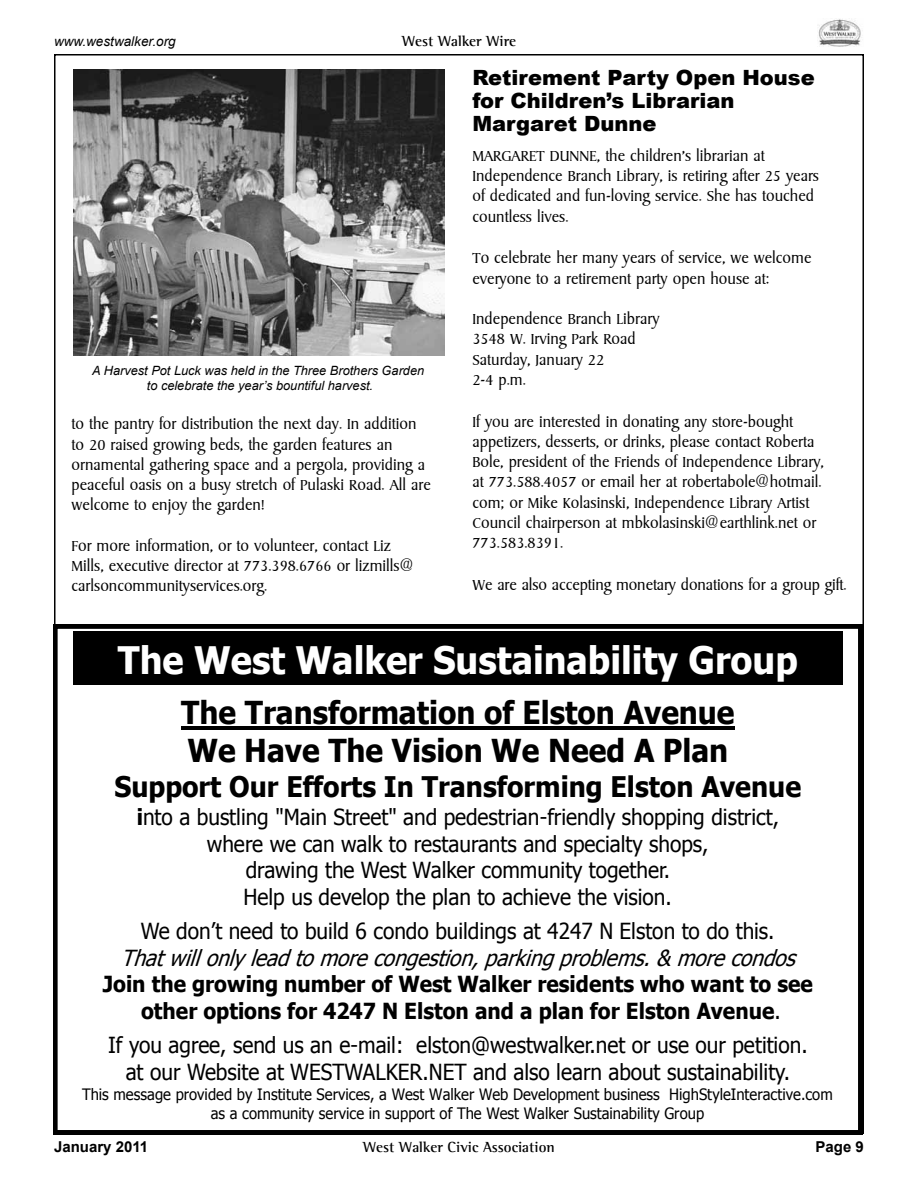
<style>
.page{position:relative;width:918px;height:1188px;background:#fff}
.page>*{position:absolute;margin:0;border:0;box-sizing:border-box;transform-origin:0 0}
.t1{font:700 37.8px "Tahoma";color:#fff;scale:.94 1}
.t2{font:700 31.65px/38px "Tahoma";color:#000;scale:.94 1}
.t3{font:700 28.35px "Tahoma";color:#000;scale:.94 1}
.t4{font:22.2px/26.7px "Tahoma";color:#000;text-align:center;scale:.94 1}
.t5{font:700 22.2px/26.7px "Tahoma";color:#000;text-align:center;scale:.94 1}
.t6{font:italic 22.2px "Tahoma";color:#000;scale:.94 1}
.t7{font:900 21px/23.2px "Arial";color:#000}
.t8{font:300 17.25px/20.2px "Sydney";color:#000}
.t9{font:15.75px/19px "Tahoma";color:#000;text-align:center;scale:.94 1}
.t10{font:700 15px "Agfa Rotis Semi Serif";color:#000}
.t11{font:700 15px "Arial";color:#000}
.t12{font:italic 13.5px "Arial";color:#000}
.t13{font:italic 12.75px/15px "Arial";color:#000;text-align:center}
.s1{font-weight:700}
.s2{font-weight:400}
</style>
<div class="page">
<img style="left:818px;top:19px;width:44px;height:27px">
<svg style="left:53px;top:624px;width:809px;height:511px"></svg>
<div style="left:73px;top:631px;width:769px;height:54px;background:#000"></div>
<hr style="left:181px;top:726px;width:554px;height:3px;background:#000">
<img style="left:73px;top:70px;width:371px;height:286px">
<p class="t12" style="left:54px;top:32px;width:123px">www.westwalker.org</p>
<p class="t10" style="left:402px;top:32px;width:115px">West Walker Wire</p>
<p class="t13" style="left:92px;top:364px;width:333px">A Harvest Pot Luck was held in the Three Brothers Garden to celebrate the year’s bountiful harvest.</p>
<p class="t8" style="left:72px;top:415px;width:361px">to the pantry for distribution the next day. In addition to 20 raised growing beds, the garden features an ornamental gathering space and a pergola, providing a peaceful oasis on a busy stretch of Pulaski Road. All are welcome to enjoy the garden!</p>
<p class="t8" style="left:72px;top:536px;width:344px">For more information, or to volunteer, contact Liz<br>Mills, executive director at 773.398.6766 or lizmills@ carlsoncommunityservices.org.</p>
<p class="t7" style="left:472px;top:65px;width:344px">Retirement Party Open House for Children’s Librarian<br>Margaret Dunne</p>
<p class="t8" style="left:472px;top:146px;width:348px">Margaret Dunne, the children’s librarian at Independence Branch Library, is retiring after 25 years of dedicated and fun-loving service. She has touched countless lives.</p>
<p class="t8" style="left:472px;top:249px;width:341px">To celebrate her many years of service, we welcome everyone to a retirement party open house at:</p>
<p class="t8" style="left:472px;top:309px;width:189px">Independence Branch Library<br>3548 W. Irving Park Road<br>Saturday, January 22<br>2-4 p.m.</p>
<p class="t8" style="left:472px;top:412px;width:353px">If you are interested in donating any store-bought appetizers, desserts, or drinks, please contact Roberta Bole, president of the Friends of Independence Library, at 773.588.4057 or email her at robertabole@hotmail. com; or Mike Kolasinski, Independence Library Artist Council chairperson at mbkolasinski@earthlink.net or 773.583.8391.</p>
<p class="t8" style="left:472px;top:575px;width:376px">We are also accepting monetary donations for a group gift.</p>
<h1 class="t1" style="left:118px;top:633px;width:725px">The West Walker Sustainability Group</h1>
<h2 class="t2" style="left:181px;top:692px;width:590px">The Transformation of Elston Avenue<br>We Have The Vision We Need A Plan</h2>
<h3 class="t3" style="left:114px;top:767px;width:732px">Support Our Efforts In Transforming Elston Avenue</h3>
<p class="t4" style="left:137px;top:802px;width:685px"><span class="s1">i</span>nto a bustling "Main Street" and pedestrian-friendly shopping district, where we can walk to restaurants and specialty shops,<br>drawing the West Walker community together.<br>Help us develop the plan to achieve the vision.</p>
<p class="t4" style="left:141px;top:917px;width:676px">We don’t need to build 6 condo buildings at 4247 N Elston to do this.</p>
<p class="t6" style="left:121px;top:943px;width:727px">Thatwillonly leadtomorecongestion,parkingproblems.&amp;morecondos</p>
<p class="t5" style="left:103px;top:969px;width:757px">Join the growing number of West Walker residents who want to see other options for 4247 N Elston and a plan for Elston Avenue<span class="s2">.</span></p>
<p class="t4" style="left:108px;top:1031px;width:746px">If you agree, send us an e-mail: elston@westwalker.net or use our petition. at our Website at WESTWALKER.NET and also learn about sustainability.</p>
<p class="t9" style="left:82px;top:1084px;width:800px">This message provided by Institute Services, a West Walker Web Development business HighStyleInteractive.com as a community service in support of The West Walker Sustainability Group</p>
<p class="t11" style="left:54px;top:1137px;width:96px">January 2011</p>
<p class="t10" style="left:363px;top:1138px;width:193px">West Walker Civic Association</p>
<p class="t11" style="left:816px;top:1137px;width:50px">Page 9</p>
</div>
